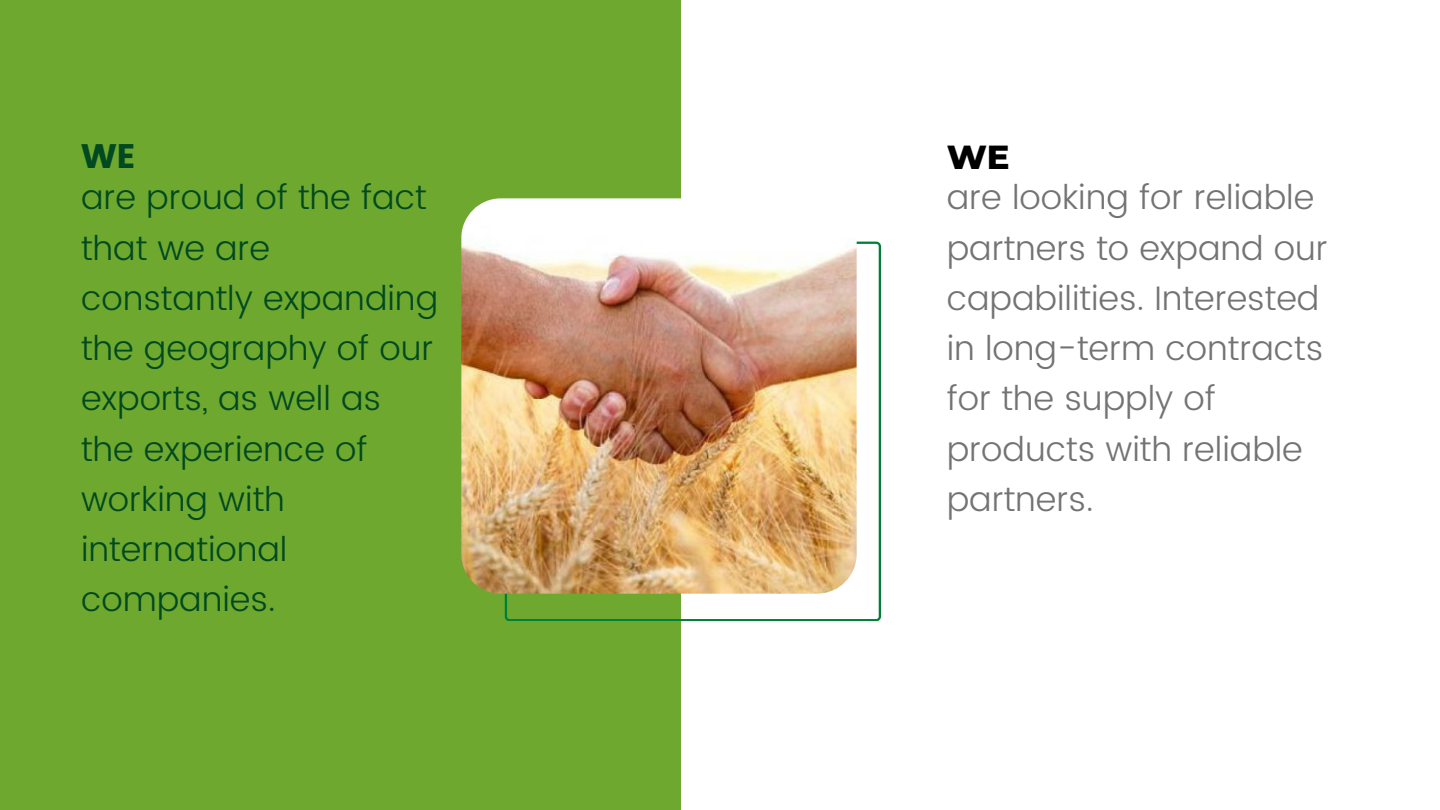
<style>
.page{position:relative;width:1440px;height:810px;background:#fff}
.page>*{position:absolute;margin:0;border:0;box-sizing:border-box;transform-origin:0 0}
.t1{font:300 34px/50.2px "Poppins";color:#014920}
.t2{font:300 34px/50.2px "Poppins";color:#737373}
.t3{font:34px "Poppins";color:#014920}
.t4{font:800 34px "Montserrat";color:#000}
</style>
<div class="page">
<div style="left:0;top:0;width:680px;height:810px;background:#6fa82f"></div>
<svg style="left:505px;top:242px;width:376px;height:379px"></svg>
<img style="left:461px;top:198px;width:396px;height:396px;border-radius:40px">
<p class="t3" style="left:81px;top:136px;width:56px">WE</p>
<p class="t4" style="left:947px;top:137px;width:65px">WE</p>
<p class="t2" style="left:947px;top:173px;width:383px">are looking for reliable partners to expand our capabilities. Interested in long-term contracts for the supply of products with reliable partners.</p>
<p class="t1" style="left:81px;top:173px;width:359px">are proud of the fact that we are constantly expanding the geography of our exports, as well as the experience of working with international companies.</p>
</div>
